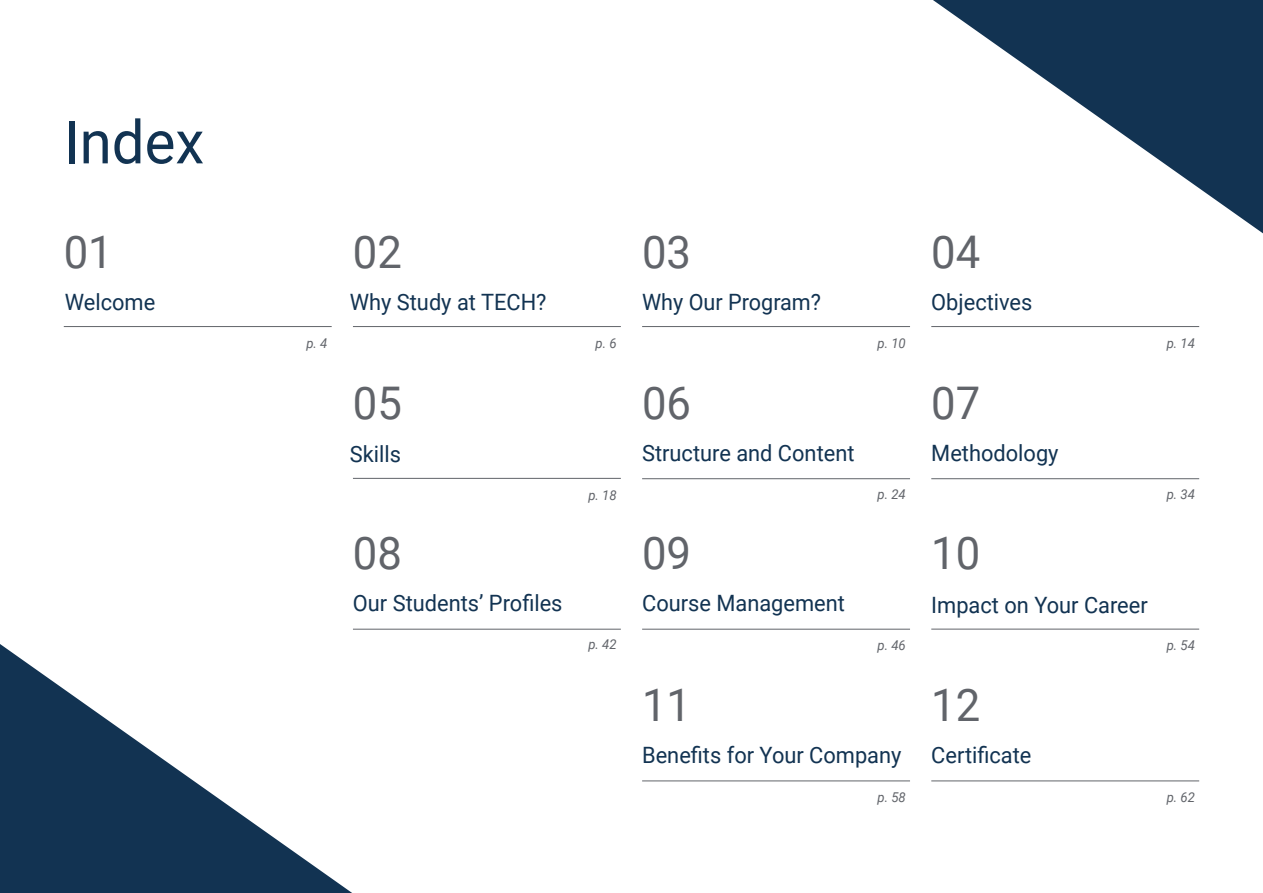
<style>
.page{position:relative;width:1263px;height:893px;background:#fff}
.page>*{position:absolute;margin:0;border:0;box-sizing:border-box;transform-origin:0 0}
.t1{font:60px "Roboto";color:#123352}
.t2{font:45px "Roboto";color:#61646a}
.t3{font:22.5px "Roboto";color:#123352}
.t4{font:22.5px "Roboto";color:#123352;scale:.96 1}
.t5{font:italic 13.5px "Roboto";color:#61646a}
</style>
<div class="page">
<hr style="left:64px;top:326px;width:268px;height:1px;background:#61646a">
<hr style="left:642px;top:478px;width:268px;height:1px;background:#61646a">
<hr style="left:642px;top:629px;width:268px;height:1px;background:#61646a">
<hr style="left:353px;top:326px;width:268px;height:1px;background:#61646a">
<hr style="left:353px;top:478px;width:268px;height:1px;background:#61646a">
<hr style="left:931px;top:478px;width:268px;height:1px;background:#61646a">
<hr style="left:931px;top:629px;width:268px;height:1px;background:#61646a">
<hr style="left:642px;top:780px;width:268px;height:1px;background:#61646a">
<hr style="left:931px;top:780px;width:268px;height:1px;background:#61646a">
<hr style="left:642px;top:326px;width:268px;height:1px;background:#61646a">
<hr style="left:353px;top:629px;width:268px;height:1px;background:#61646a">
<hr style="left:931px;top:326px;width:268px;height:1px;background:#61646a">
<svg style="left:0;top:644px;width:352px;height:249px"></svg>
<svg style="left:933px;top:0;width:330px;height:233px"></svg>
<h1 class="t1" style="left:64px;top:100px;width:142px">Index</h1>
<h2 class="t2" style="left:64px;top:220px;width:51px">01</h2>
<h2 class="t2" style="left:353px;top:220px;width:51px">02</h2>
<h2 class="t2" style="left:642px;top:220px;width:51px">03</h2>
<h2 class="t2" style="left:931px;top:220px;width:51px">04</h2>
<p class="t3" style="left:65px;top:286px;width:92px">Welcome</p>
<p class="t3" style="left:931px;top:286px;width:103px">Objectives</p>
<p class="t3" style="left:350px;top:286px;width:198px">Why Study at TECH?</p>
<p class="t4" style="left:642px;top:286px;width:188px">Why Our Program?</p>
<p class="t5" style="left:306px;top:333px;width:23px">p. 4</p>
<h2 class="t2" style="left:353px;top:372px;width:51px">05</h2>
<p class="t5" style="left:596px;top:333px;width:23px">p. 6</p>
<h2 class="t2" style="left:642px;top:371px;width:51px">06</h2>
<p class="t3" style="left:350px;top:438px;width:53px">Skills</p>
<p class="t3" style="left:642px;top:437px;width:214px">Structure and Content</p>
<p class="t5" style="left:877px;top:333px;width:30px">p. 10</p>
<h2 class="t2" style="left:931px;top:371px;width:51px">07</h2>
<p class="t3" style="left:931px;top:437px;width:129px">Methodology</p>
<p class="t5" style="left:1167px;top:333px;width:30px">p. 14</p>
<h2 class="t2" style="left:353px;top:522px;width:51px">08</h2>
<p class="t3" style="left:353px;top:588px;width:211px">Our Students’ Profiles</p>
<p class="t5" style="left:877px;top:484px;width:30px">p. 24</p>
<p class="t5" style="left:588px;top:485px;width:30px">p. 18</p>
<p class="t5" style="left:1167px;top:485px;width:30px">p. 34</p>
<p class="t5" style="left:588px;top:635px;width:30px">p. 42</p>
<h2 class="t2" style="left:642px;top:522px;width:51px">09</h2>
<p class="t3" style="left:642px;top:587px;width:204px">Course Management</p>
<p class="t5" style="left:877px;top:636px;width:30px">p. 46</p>
<h2 class="t2" style="left:931px;top:522px;width:51px">10</h2>
<p class="t3" style="left:931px;top:589px;width:218px">Impact on Your Career</p>
<h2 class="t2" style="left:642px;top:674px;width:51px">11</h2>
<h2 class="t2" style="left:931px;top:674px;width:51px">12</h2>
<p class="t3" style="left:642px;top:739px;width:261px">Benefits for Your Company</p>
<p class="t3" style="left:931px;top:739px;width:102px">Certificate</p>
<p class="t5" style="left:1167px;top:636px;width:30px">p. 54</p>
<p class="t5" style="left:877px;top:788px;width:30px">p. 58</p>
<p class="t5" style="left:1167px;top:788px;width:30px">p. 62</p>
</div>
